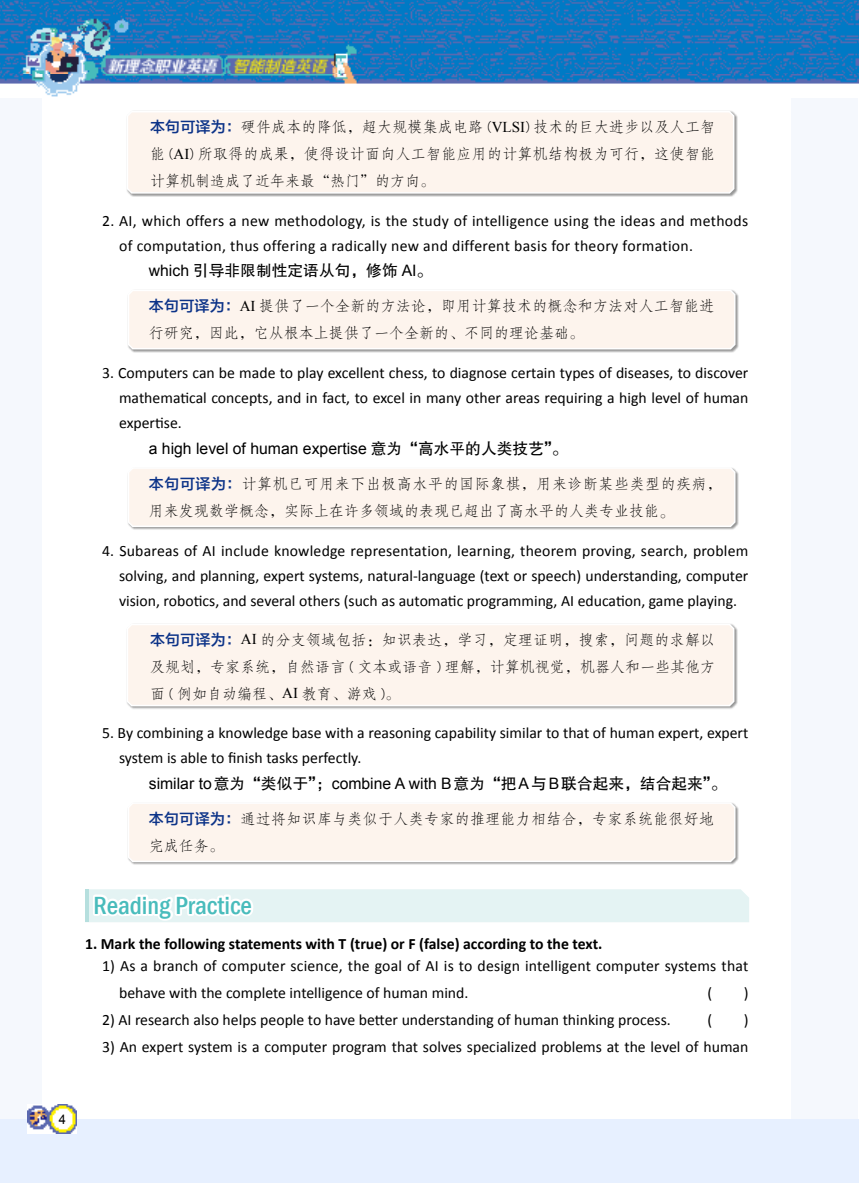
<style>
.page{position:relative;width:859px;height:1183px;background:#fff}
.page>*{position:absolute;margin:0;border:0;box-sizing:border-box;transform-origin:0 0}
.t1{font:500 condensed 25.5px "Franklin Gothic";color:#49bcbc}
.t2{font:15.75px/24.9px "Calibri";color:#000;text-align:justify}
.t3{font:15.75px/24.9px "Calibri";letter-spacing:.02em;color:#000}
.t4{font:15.75px "Arial";color:#000}
.t5{font:700 15.75px "Calibri";color:#000}
.t6{font:15.75px "FZHTJW GB1 0";color:#000}
.t7{font:15px/27px "FZFSK GBK1 0";letter-spacing:.01em;color:#000}
.t8{font:13.35px "Arial";color:#000;scale:.95 1}
.s1{font-family:"FZLTZHJW GB1 0";color:#0c3388}
.s2{font-family:"Times New Roman"}
.s3{font-family:"Arial"}
.s4{font-family:"FZHTJW GB1 0"}
.s5{font-size:15.75px}
</style>
<div class="page">
<div style="left:0;top:0;width:858px;height:1182px;background:#f5f8fd"></div>
<div style="left:43px;top:30px;width:748px;height:1152px;background:#fff"></div>
<div style="left:0;top:1118px;width:859px;height:64px;background:#e7f0ff"></div>
<img style="left:0;top:0;width:859px;height:97px">
<img style="left:27px;top:1104px;width:50px;height:29px">
<svg style="left:810px;top:30px;width:49px;height:29px"></svg>
<div style="left:126px;top:110px;width:612px;height:87px;background:#000;opacity:.75"></div>
<div style="left:126px;top:110px;width:609px;height:84px;background:#fdf4ed"></div>
<div style="left:127px;top:289px;width:612px;height:64px;background:#000;opacity:.75"></div>
<svg style="left:127px;top:289px;width:609px;height:61px;background:#fbf3ed"></svg>
<div style="left:127px;top:466px;width:612px;height:64px;background:#000;opacity:.75"></div>
<svg style="left:127px;top:466px;width:609px;height:61px;background:#fcf4ee"></svg>
<div style="left:126px;top:623px;width:612px;height:86px;background:#000;opacity:.75"></div>
<div style="left:126px;top:623px;width:609px;height:84px;background:#fdf4ed"></div>
<div style="left:127px;top:801px;width:612px;height:64px;background:#000;opacity:.75"></div>
<svg style="left:127px;top:801px;width:609px;height:61px;background:#fcf4ee"></svg>
<svg style="left:85px;top:889px;width:664px;height:33px;background:#e7f4f4"></svg>
<p class="t7" style="left:150px;top:114px;width:567px;text-align:justify"><span class="s1">本句可译为：</span>硬件成本的降低，超大规模集成电路 (<span class="s2">VLSI</span>) 技术的巨大进步以及人工智能 (<span class="s2">AI</span>) 所取得的成果，使得设计面向人工智能应用的计算机结构极为可行，这使智能计算机制造成了近年来最“热门”的方向。</p>
<p class="t3" style="left:119px;top:208px;width:631px;text-indent:-17px">2. AI, which offers a new methodology, is the study of intelligence using the ideas and methods of computation, thus offering a radically new and different basis for theory formation.</p>
<p class="t6" style="left:149px;top:262px;width:285px"><span class="s3">which</span> 引导非限制性定语从句，修饰 <span class="s3">AI</span>。</p>
<p class="t7" style="left:149px;top:293px;width:567px"><span class="s1">本句可译为：</span><span class="s2">AI</span> 提供了一个全新的方法论，即用计算技术的概念和方法对人工智能进行研究，因此，它从根本上提供了一个全新的、不同的理论基础。</p>
<p class="t2" style="left:119px;top:360px;width:631px;text-indent:-17px">3. Computers can be made to play excellent chess, to diagnose certain types of diseases, to discover mathematical concepts, and in fact, to excel in many other areas requiring a high level of human expertise.</p>
<p class="t4" style="left:149px;top:438px;width:420px">a high level of human expertise <span class="s4">意为“高水平的人类技艺”。</span></p>
<p class="t7" style="left:149px;top:470px;width:574px"><span class="s1">本句可译为：</span>计算机已可用来下出极高水平的国际象棋，用来诊断某些类型的疾病，用来发现数学概念，实际上在许多领域的表现已超出了高水平的人类专业技能<span class="s5">。</span></p>
<p class="t2" style="left:119px;top:538px;width:631px;text-indent:-17px">4. Subareas of AI include knowledge representation, learning, theorem proving, search, problem solving, and planning, expert systems, natural-language (text or speech) understanding, computer vision, robotics, and several others (such as automatic programming, AI education, game playing.</p>
<p class="t7" style="left:150px;top:626px;width:567px;text-align:justify"><span class="s1">本句可译为：</span><span class="s2">AI</span> 的分支领域包括：知识表达，学习，定理证明，搜索，问题的求解以及规划，专家系统，自然语言 ( 文本或语音 ) 理解，计算机视觉，机器人和一些其他方面 ( 例如自动编程、<span class="s2">AI</span> 教育、游戏 )。</p>
<p class="t2" style="left:119px;top:720px;width:631px;text-indent:-17px">5. By combining a knowledge base with a reasoning capability similar to that of human expert, expert system is able to finish tasks perfectly.</p>
<p class="t4" style="left:149px;top:772px;width:579px">similar to<span class="s4">意为“类似于”；</span>combine A with B<span class="s4">意为“把</span>A<span class="s4">与</span>B<span class="s4">联合起来，结合起来”。</span></p>
<p class="t7" style="left:149px;top:805px;width:567px"><span class="s1">本句可译为：</span>通过将知识库与类似于人类专家的推理能力相结合，专家系统能很好地完成任务。</p>
<h1 class="t1" style="left:94px;top:888px;width:160px">Reading Practice</h1>
<p class="t5" style="left:85px;top:933px;width:519px">1. Mark the following statements with T (true) or F (false) according to the text.</p>
<p class="t2" style="left:119px;top:952px;width:631px;line-height:27px;text-indent:-17px">1) As a branch of computer science, the goal of AI is to design intelligent computer systems that behave with the complete intelligence of human mind.</p>
<p class="t2" style="left:707px;top:980px;width:6px">(</p>
<p class="t2" style="left:744px;top:980px;width:6px">)</p>
<p class="t2" style="left:102px;top:1007px;width:570px">2) AI research also helps people to have better understanding of human thinking process.</p>
<p class="t2" style="left:707px;top:1007px;width:6px">(</p>
<p class="t2" style="left:744px;top:1007px;width:6px">)</p>
<p class="t2" style="left:102px;top:1034px;width:648px">3) An expert system is a computer program that solves specialized problems at the level of human</p>
<p class="t8" style="left:59px;top:1110px;width:9px">4</p>
</div>
